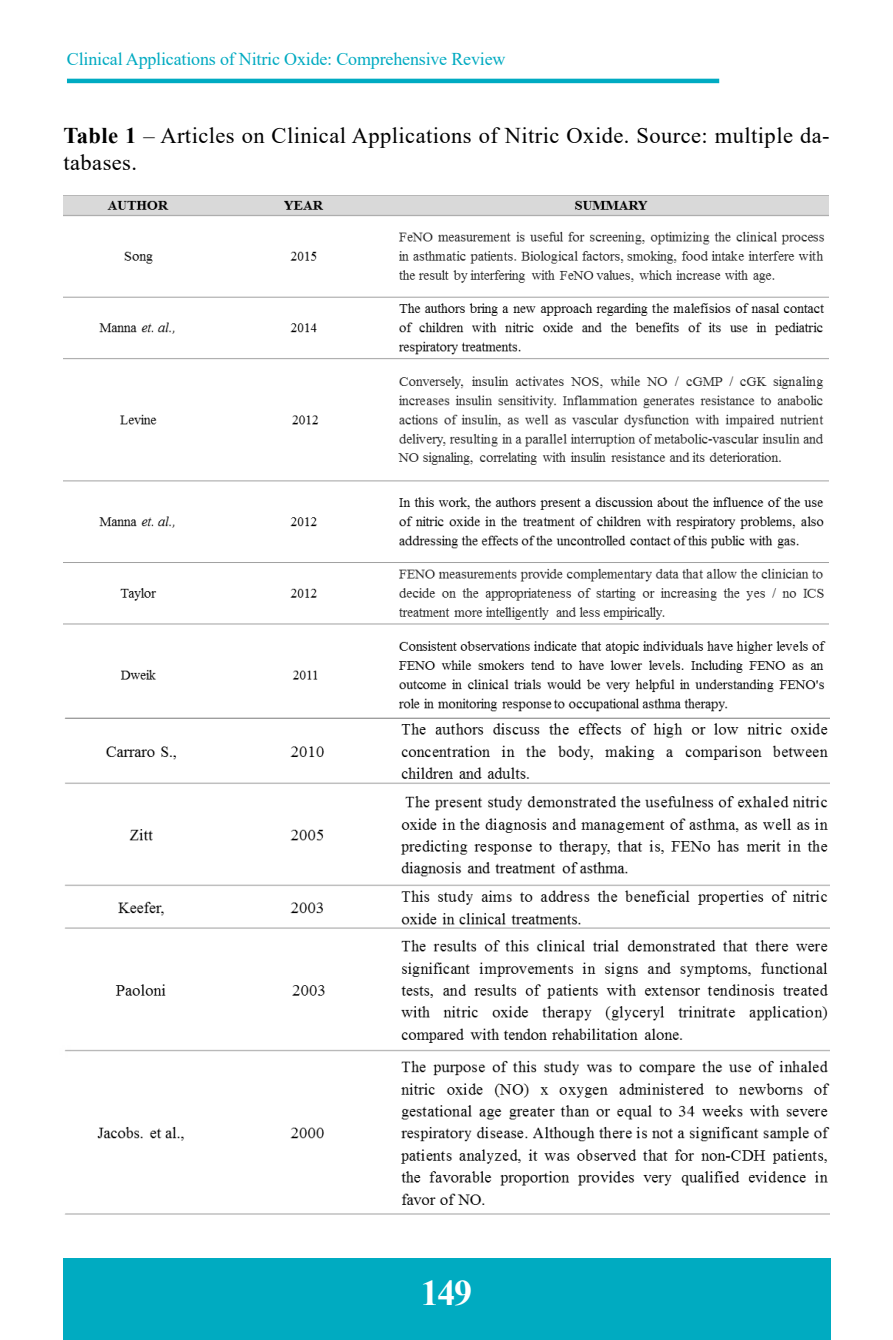
<style>
.page{position:relative;width:893px;height:1340px;background:#fff}
.page>*{position:absolute;margin:0;border:0;box-sizing:border-box;transform-origin:0 0}
.t1{font:700 36px "Times New Roman";color:#fff}
.t2{font:22.5px/27px "Times New Roman";letter-spacing:.02em;color:#000}
.t3{font:18px "Times New Roman";letter-spacing:-.01em;color:#00aac1}
.s1{font-weight:700}
</style>
<div class="page">
<div style="left:63px;top:1257px;width:767px;height:82px;background:#00abc1"></div>
<hr style="left:67px;top:79px;width:652px;height:4px;background:#00abc2">
<img style="left:64px;top:195px;width:764px;height:523px">
<img style="left:64px;top:718px;width:765px;height:497px">
<p class="t3" style="left:67px;top:47px;width:440px">Clinical Applications of Nitric Oxide: Comprehensive Review</p>
<p class="t2" style="left:63px;top:121px;width:768px"><span class="s1">Table 1</span> – Articles on Clinical Applications of Nitric Oxide. Source: multiple da&shy;tabases.</p>
<h1 class="t1" style="left:421px;top:1266px;width:53px">149</h1>
</div>
